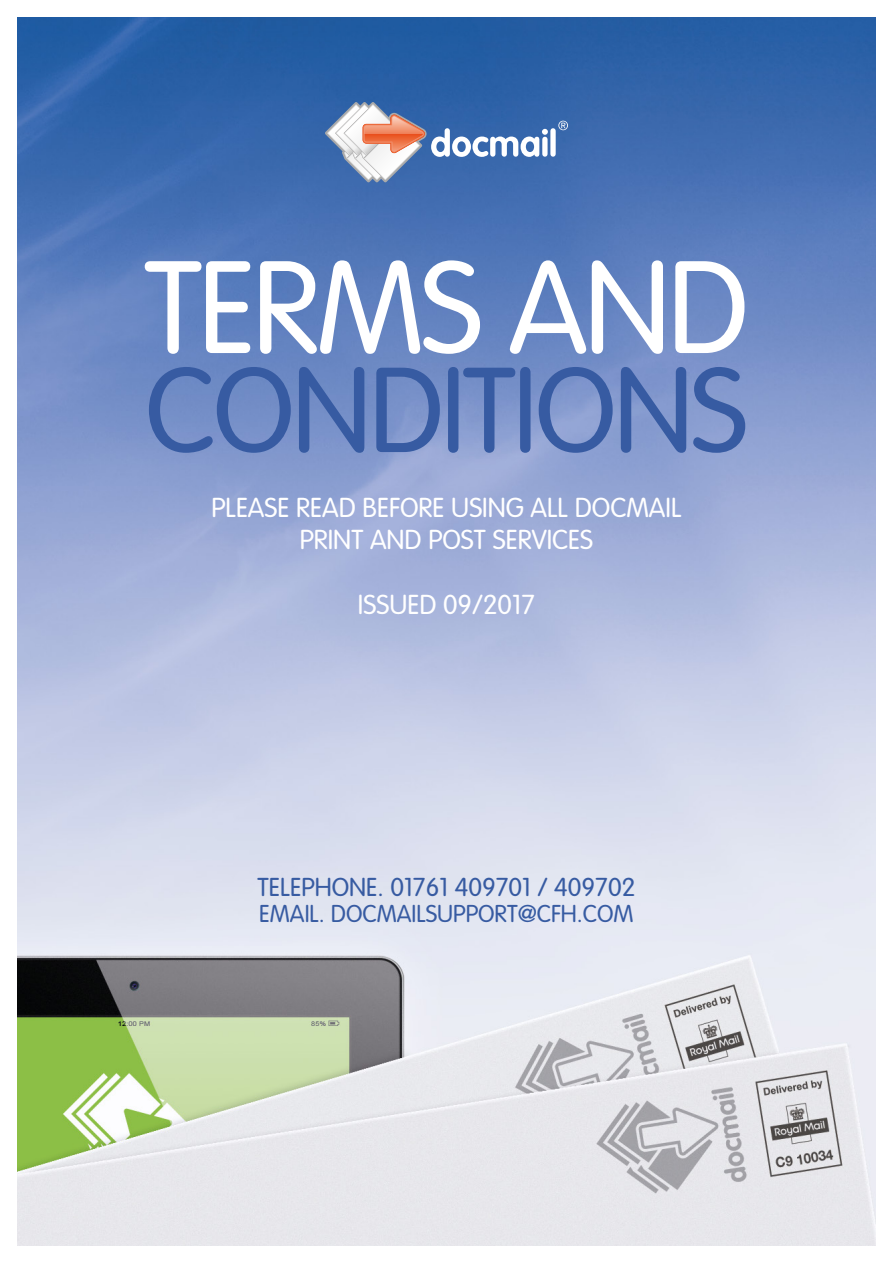
<style>
.page{position:relative;width:893px;height:1263px;background:#fff}
.page>*{position:absolute;margin:0;border:0;box-sizing:border-box;transform-origin:0 0}
.t1{font:300 129px "VAG Rounded";letter-spacing:-.025em;color:#fff}
.t2{font:300 118.5px "VAG Rounded";letter-spacing:-.02em;color:#375ba2}
.t3{font:300 27px/32.4px "VAG Rounded";color:#fff;text-align:center}
.t4{font:300 25.5px "VAG Rounded";color:#375ba2}
.t5{font:300 24px "VAG Rounded";color:#375ba2}
</style>
<div class="page">
<img style="left:17px;top:17px;width:859px;height:1229px">
<div style="left:550px;top:128px;width:6px;height:29px;background:#fff;border-radius:3px"></div>
<svg style="left:325px;top:102px;width:223px;height:80px"></svg>
<svg style="left:558px;top:121px;width:10px;height:9px"></svg>
<h1 class="t1" style="left:144px;top:234px;width:605px">TERMS AND</h1>
<h2 class="t2" style="left:145px;top:343px;width:604px">CONDITIONS</h2>
<p class="t3" style="left:211px;top:492px;width:471px">PLEASE READ BEFORE USING ALL DOCMAIL<br>PRINT AND POST SERVICES</p>
<p class="t3" style="left:358px;top:589px;width:179px">ISSUED 09/2017</p>
<p class="t4" style="left:258px;top:872px;width:379px">TELEPHONE. 01761 409701 / 409702</p>
<p class="t5" style="left:259px;top:899px;width:376px">EMAIL. DOCMAILSUPPORT@CFH.COM</p>
</div>
